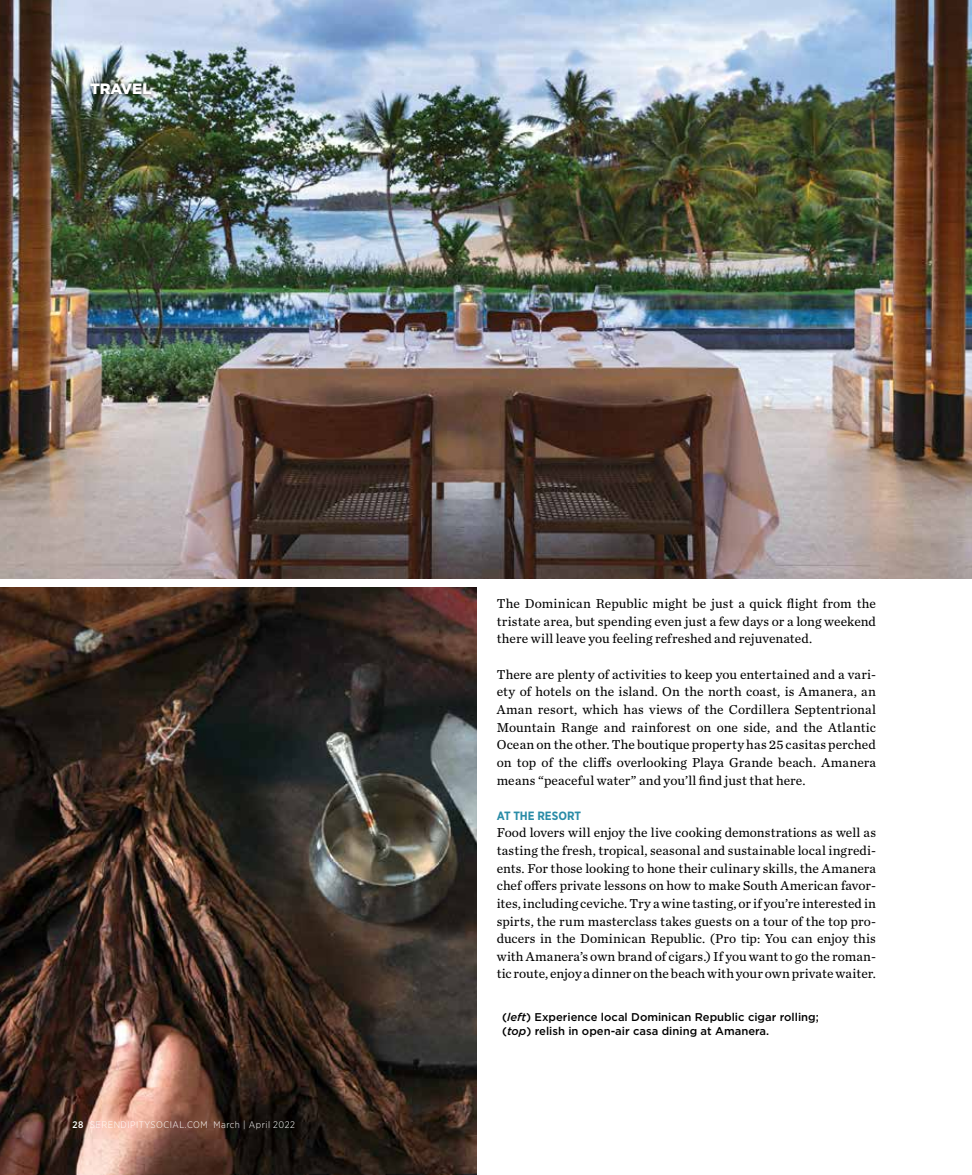
<style>
.page{position:relative;width:972px;height:1175px;background:#fff}
.page>*{position:absolute;margin:0;border:0;box-sizing:border-box;transform-origin:0 0}
.t1{font:900 15px "Gotham";color:#fff}
.t2{font:13.5px/17.7px "Chronicle Text G2";letter-spacing:.005em;color:#000;text-align:justify}
.t3{font:700 12px "Gotham Narrow";color:#2a8ca7}
.t4{font:500 11.25px/14.2px "Gotham";color:#000}
.t5{font:300 9.45px "Gotham Narrow";letter-spacing:.05em;color:#fff}
.s1{font-weight:500}
.s2{font-style:italic}
</style>
<div class="page">
<img style="left:0;top:0;width:972px;height:578px">
<img style="left:0;top:587px;width:476px;height:587px">
<div style="left:87px;top:79px;width:71px;height:21px;background:#000;opacity:.75"></div>
<p class="t1" style="left:90px;top:78px;width:63px">TRAVEL</p>
<p class="t5" style="left:73px;top:1119px;width:224px"><span class="s1">28</span> SERENDIPITYSOCIAL.COM March | April 2022</p>
<p class="t2" style="left:497px;top:594px;width:381px">The Dominican Republic might be just a quick flight from the tristate area, but spending even just a few days or a long weekend there will leave you feeling refreshed and rejuvenated.</p>
<p class="t2" style="left:497px;top:664px;width:381px">There are plenty of activities to keep you entertained and a vari&shy;ety of hotels on the island. On the north coast, is Amanera, an Aman resort, which has views of the Cordillera Septentrional Mountain Range and rainforest on one side, and the Atlantic Ocean on the other. The boutique property has 25 casitas perched on top of the cliffs overlooking Playa Grande beach. Amanera means “peaceful water” and you’ll find just that here.</p>
<p class="t3" style="left:497px;top:807px;width:86px">AT THE RESORT</p>
<p class="t2" style="left:497px;top:823px;width:381px">Food lovers will enjoy the live cooking demonstrations as well as tasting the fresh, tropical, seasonal and sustainable local ingredi&shy;ents. For those looking to hone their culinary skills, the Amanera chef offers private lessons on how to make South American favor&shy;ites, including ceviche. Try a wine tasting, or if you’re interested in spirts, the rum masterclass takes guests on a tour of the top pro&shy;ducers in the Dominican Republic. (Pro tip: You can enjoy this with Amanera’s own brand of cigars.) If you want to go the roman&shy;tic route, enjoy a dinner on the beach with your own private waiter.</p>
<p class="t4" style="left:502px;top:1010px;width:318px">(<span class="s2">left</span>) Experience local Dominican Republic cigar rolling; (<span class="s2">top</span>) relish in open-air casa dining at Amanera.</p>
</div>
